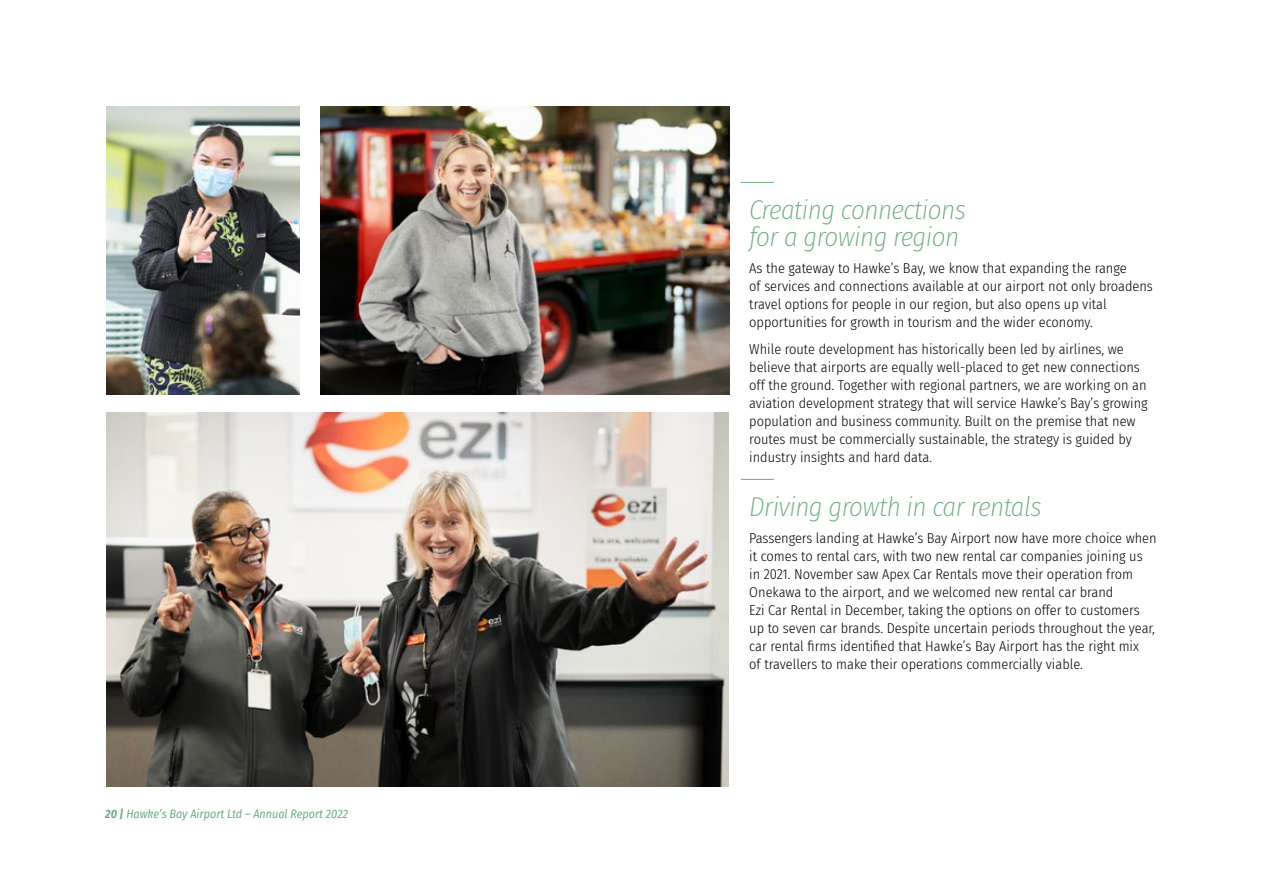
<style>
.page{position:relative;width:1263px;height:893px;background:#fff}
.page>*{position:absolute;margin:0;border:0;box-sizing:border-box;transform-origin:0 0}
.t1{font:italic 200 27px/27px "Fira Sans Condensed";letter-spacing:-.02em;color:#70ac84}
.t2{font:300 14.25px/18px "Fira Sans Condensed";color:#000}
.t3{font:italic 12px "Fira Sans Condensed";color:#70ac84}
.s1{font-weight:700}
</style>
<div class="page">
<hr style="left:741px;top:182px;width:33px;height:1px;background:#70ac84">
<hr style="left:741px;top:479px;width:33px;height:1px;background:#70ac84">
<img style="left:106px;top:412px;width:622px;height:375px">
<img style="left:321px;top:106px;width:408px;height:288px">
<img style="left:106px;top:106px;width:193px;height:288px">
<p class="t3" style="left:105px;top:805px;width:244px"><span class="s1">20 |</span> Hawke’s Bay Airport Ltd – Annual Report 2022</p>
<h1 class="t1" style="left:749px;top:196px;width:218px">Creating connections for a growing region</h1>
<p class="t2" style="left:749px;top:259px;width:405px">As the gateway to Hawke’s Bay, we know that expanding the range<br>of services and connections available at our airport not only broadens travel options for people in our region, but also opens up vital opportunities for growth in tourism and the wider economy.</p>
<p class="t2" style="left:749px;top:340px;width:400px">While route development has historically been led by airlines, we believe that airports are equally well-placed to get new connections off the ground. Together with regional partners, we are working on an aviation development strategy that will service Hawke’s Bay’s growing population and business community. Built on the premise that new routes must be commercially sustainable, the strategy is guided by industry insights and hard data.</p>
<h1 class="t1" style="left:749px;top:493px;width:294px">Driving growth in car rentals</h1>
<p class="t2" style="left:749px;top:529px;width:409px">Passengers landing at Hawke’s Bay Airport now have more choice when it comes to rental cars, with two new rental car companies joining us in 2021. November saw Apex Car Rentals move their operation from Onekawa to the airport, and we welcomed new rental car brand<br>Ezi Car Rental in December, taking the options on offer to customers up to seven car brands. Despite uncertain periods throughout the year, car rental firms identified that Hawke’s Bay Airport has the right mix<br>of travellers to make their operations commercially viable.</p>
</div>
